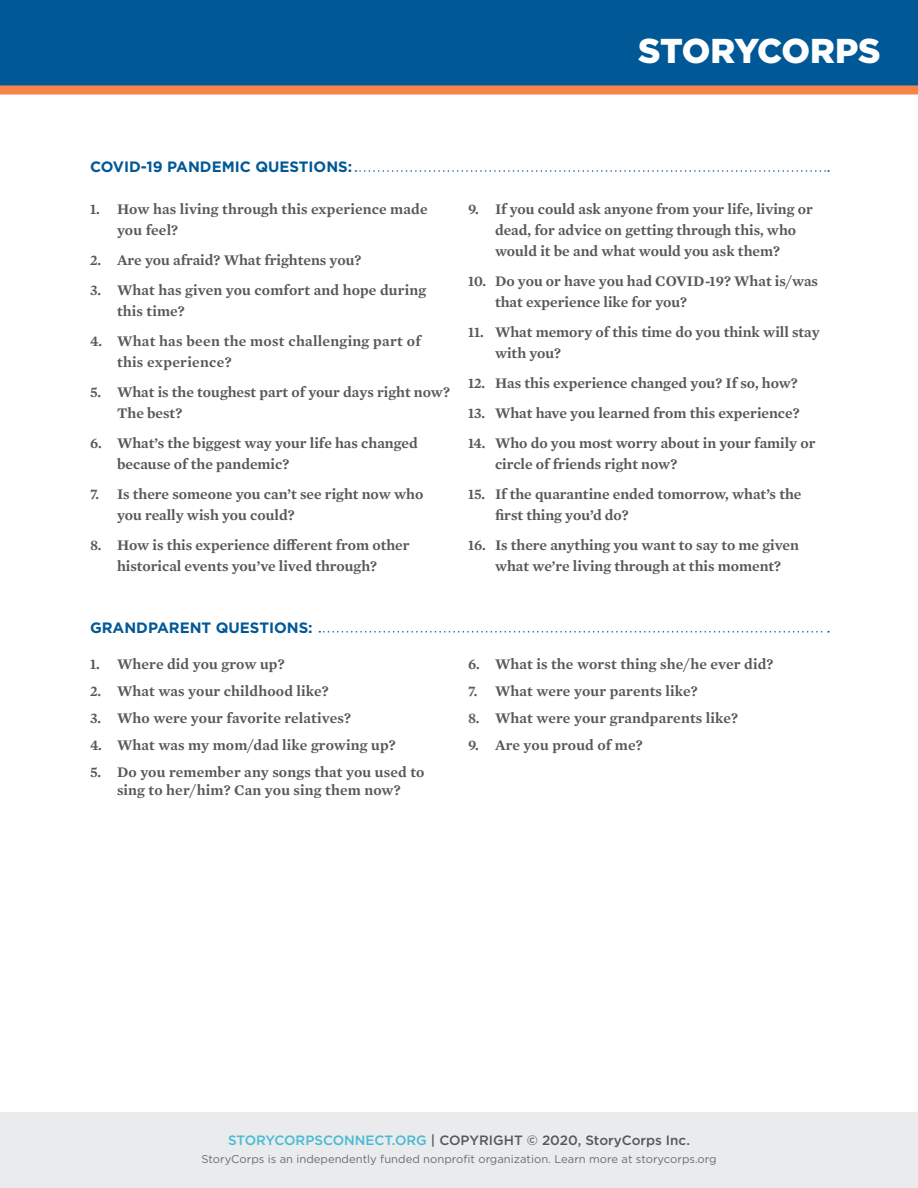
<style>
.page{position:relative;width:918px;height:1188px;background:#fff}
.page>*{position:absolute;margin:0;border:0;box-sizing:border-box;transform-origin:0 0}
.t1{font:900 34.5px "Gotham";letter-spacing:-.02em;color:#fff}
.t2{font:600 15px/21px "Mercury Text G1";color:#57585a}
.t3{font:600 15px/21px "Mercury Text G1";letter-spacing:.02em;color:#57585a}
.t4{font:700 15px "Gotham";color:#015897}
.t5{font:500 13.5px "Gotham";color:#57585a}
.t6{font:11.25px "Gotham";color:#6c6d70}
.s1{color:#48bad5}
</style>
<div class="page">
<svg style="left:0;top:0;width:918px;height:94px;background:#175c8f"></svg>
<svg style="left:356px;top:170px;width:473px;height:2px"></svg>
<svg style="left:319px;top:631px;width:510px;height:2px"></svg>
<div style="left:0;top:1112px;width:918px;height:76px;background:#e9ebec"></div>
<p class="t1" style="left:638px;top:27px;width:244px">STORYCORPS</p>
<p class="t4" style="left:90px;top:157px;width:264px">COVID-19 PANDEMIC QUESTIONS:</p>
<p class="t2" style="left:117px;top:198px;width:312px;text-indent:-27px">1. How has living through this experience made you feel?</p>
<p class="t2" style="left:90px;top:249px;width:273px">2. Are you afraid? What frightens you?</p>
<p class="t2" style="left:117px;top:279px;width:311px;text-indent:-27px">3. What has given you comfort and hope during this time?</p>
<p class="t3" style="left:117px;top:330px;width:305px;text-indent:-27px">4. What has been the most challenging part of this experience?</p>
<p class="t2" style="left:117px;top:381px;width:335px;text-indent:-27px">5. What is the toughest part of your days right now?<br>The best?</p>
<p class="t2" style="left:117px;top:432px;width:302px;text-indent:-27px">6. What’s the biggest way your life has changed because of the pandemic?</p>
<p class="t2" style="left:117px;top:483px;width:308px;text-indent:-27px">7. Is there someone you can’t see right now who you really wish you could?</p>
<p class="t2" style="left:90px;top:534px;width:321px;text-align:center">8. How is this experience different from other historical events you’ve lived through?</p>
<p class="t2" style="left:495px;top:198px;width:319px;text-indent:-27px">9. If you could ask anyone from your life, living or dead, for advice on getting through this, who would it be and what would you ask them?</p>
<p class="t2" style="left:495px;top:270px;width:325px;text-indent:-27px">10. Do you or have you had COVID-19? What is/was that experience like for you?</p>
<p class="t2" style="left:495px;top:321px;width:326px;text-indent:-27px">11. What memory of this time do you think will stay with you?</p>
<p class="t2" style="left:468px;top:372px;width:331px">12. Has this experience changed you? If so, how?</p>
<p class="t2" style="left:468px;top:402px;width:333px">13. What have you learned from this experience?</p>
<p class="t2" style="left:495px;top:432px;width:322px;text-indent:-27px">14. Who do you most worry about in your family or circle of friends right now?</p>
<p class="t2" style="left:495px;top:483px;width:308px;text-indent:-27px">15. If the quarantine ended tomorrow, what’s the first thing you’d do?</p>
<p class="t2" style="left:495px;top:534px;width:306px;text-indent:-27px">16. Is there anything you want to say to me given what we’re living through at this moment?</p>
<p class="t4" style="left:90px;top:618px;width:224px">GRANDPARENT QUESTIONS:</p>
<p class="t2" style="left:90px;top:653px;width:196px">1. Where did you grow up?</p>
<p class="t2" style="left:90px;top:680px;width:240px">2. What was your childhood like?</p>
<p class="t2" style="left:90px;top:707px;width:263px">3. Who were your favorite relatives?</p>
<p class="t2" style="left:90px;top:734px;width:307px">4. What was my mom/dad like growing up?</p>
<p class="t2" style="left:90px;top:762px;width:336px;line-height:18px;text-align:center">5. Do you remember any songs that you used to sing to her/him? Can you sing them now?</p>
<p class="t2" style="left:468px;top:653px;width:307px">6. What is the worst thing she/he ever did?</p>
<p class="t2" style="left:468px;top:680px;width:231px">7. What were your parents like?</p>
<p class="t2" style="left:468px;top:707px;width:272px">8. What were your grandparents like?</p>
<p class="t2" style="left:468px;top:734px;width:176px">9. Are you proud of me?</p>
<p class="t5" style="left:228px;top:1131px;width:463px"><span class="s1">STORYCORPSCONNECT.ORG</span> | COPYRIGHT © 2020, StoryCorps Inc.</p>
<p class="t6" style="left:201px;top:1152px;width:517px">StoryCorps is an independently funded nonprofit organization. Learn more at storycorps.org</p>
</div>
